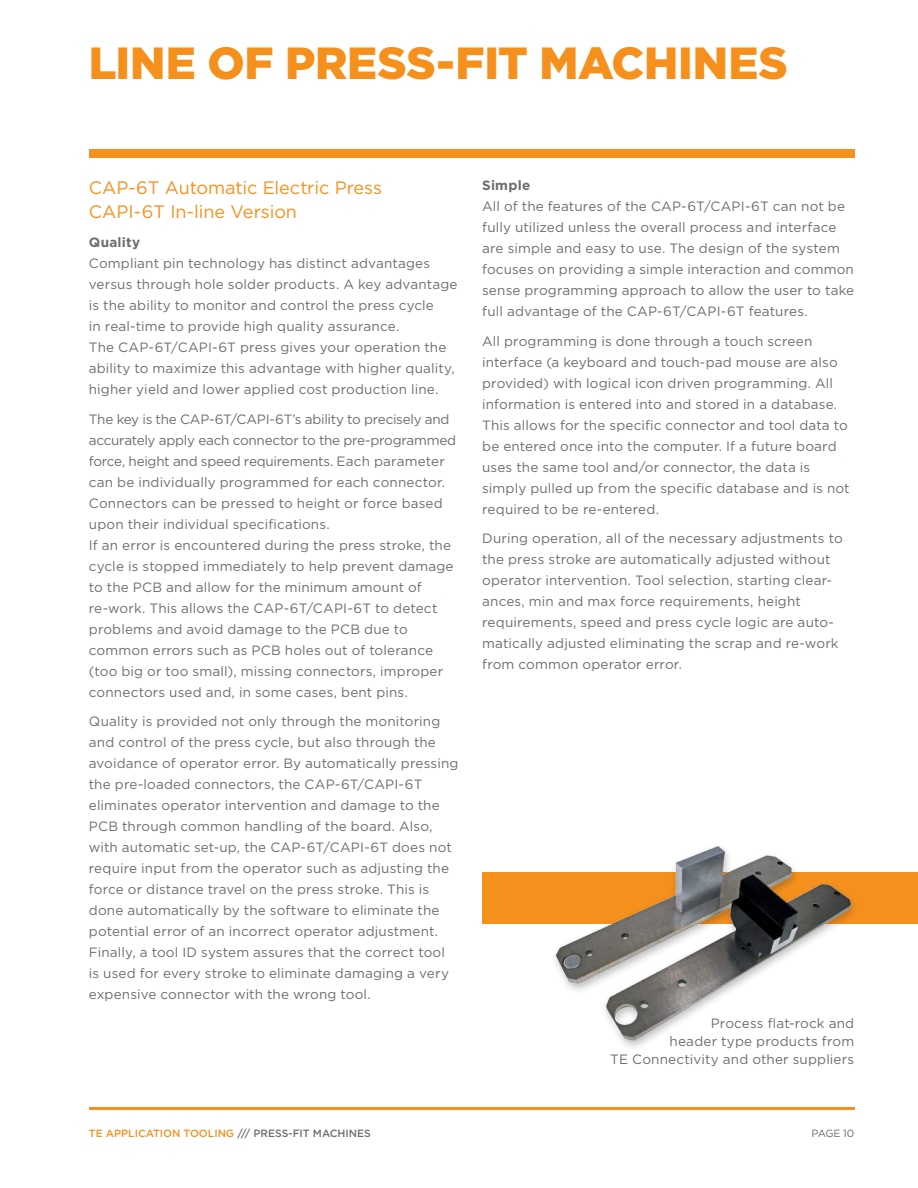
<style>
.page{position:relative;width:918px;height:1188px;background:#fff}
.page>*{position:absolute;margin:0;border:0;box-sizing:border-box;transform-origin:0 0}
.t1{font:900 45px "Gotham";color:#f6901d}
.t2{font:18px/24px "Gotham";letter-spacing:-.005em;color:#f6901d}
.t3{font:13.5px/21px "Gotham";letter-spacing:.01em;color:#6c6e70}
.t4{font:700 13.5px "Gotham";letter-spacing:.015em;color:#6c6e70}
.t5{font:500 10.5px "Gotham";color:#f6901d}
.t6{font:10.5px "Gotham";letter-spacing:-.04em;color:#6c6e70}
.s1{color:#6c6e70}
</style>
<div class="page">
<hr style="left:89px;top:1107px;width:765px;height:2px;background:#f6901d">
<div style="left:89px;top:150px;width:765px;height:8px;background:#f6901d"></div>
<div style="left:482px;top:873px;width:436px;height:51px;background:#f6901d"></div>
<div style="left:550px;top:843px;width:310px;height:209px;background:#221f1f;opacity:.3"></div>
<img style="left:552px;top:843px;width:306px;height:204px">
<h1 class="t1" style="left:89px;top:43px;width:701px">LINE OF PRESS-FIT MACHINES</h1>
<h2 class="t2" style="left:89px;top:176px;width:295px">CAP-6T Automatic Electric Press<br>CAPI-6T In-line Version</h2>
<p class="t4" style="left:89px;top:237px;width:53px">Quality</p>
<p class="t3" style="left:89px;top:254px;width:370px">Compliant pin technology has distinct advantages versus through hole solder products. A key advantage is the ability to monitor and control the press cycle<br>in real-time to provide high quality assurance.<br>The CAP-6T/CAPI-6T press gives your operation the ability to maximize this advantage with higher quality, higher yield and lower applied cost production line.</p>
<p class="t3" style="left:89px;top:409px;width:369px">The key is the CAP-6T/CAPI-6T’s ability to precisely and accurately apply each connector to the pre-programmed force, height and speed requirements. Each parameter can be individually programmed for each connector.<br>Connectors can be pressed to height or force based upon their individual specifications.<br>If an error is encountered during the press stroke, the cycle is stopped immediately to help prevent damage to the PCB and allow for the minimum amount of re-work. This allows the CAP-6T/CAPI-6T to detect problems and avoid damage to the PCB due to common errors such as PCB holes out of tolerance (too big or too small), missing connectors, improper connectors used and, in some cases, bent pins.</p>
<p class="t3" style="left:89px;top:712px;width:371px">Quality is provided not only through the monitoring and control of the press cycle, but also through the avoidance of operator error. By automatically pressing the pre-loaded connectors, the CAP-6T/CAPI-6T eliminates operator intervention and damage to the PCB through common handling of the board. Also, with automatic set-up, the CAP-6T/CAPI-6T does not require input from the operator such as adjusting the force or distance travel on the press stroke. This is done automatically by the software to eliminate the potential error of an incorrect operator adjustment.<br>Finally, a tool ID system assures that the correct tool is used for every stroke to eliminate damaging a very expensive connector with the wrong tool.</p>
<p class="t4" style="left:482px;top:179px;width:50px">Simple</p>
<p class="t3" style="left:482px;top:197px;width:374px">All of the features of the CAP-6T/CAPI-6T can not be fully utilized unless the overall process and interface are simple and easy to use. The design of the system focuses on providing a simple interaction and common sense programming approach to allow the user to take full advantage of the CAP-6T/CAPI-6T features.</p>
<p class="t3" style="left:482px;top:331px;width:369px">All programming is done through a touch screen interface (a keyboard and touch-pad mouse are also provided) with logical icon driven programming. All information is entered into and stored in a database.<br>This allows for the specific connector and tool data to be entered once into the computer. If a future board uses the same tool and/or connector, the data is simply pulled up from the specific database and is not required to be re-entered.</p>
<p class="t3" style="left:482px;top:529px;width:362px">During operation, all of the necessary adjustments to the press stroke are automatically adjusted without operator intervention. Tool selection, starting clear&shy;ances, min and max force requirements, height requirements, speed and press cycle logic are auto&shy;matically adjusted eliminating the scrap and re-work from common operator error.</p>
<p class="t3" style="left:610px;top:1015px;width:245px;line-height:18px;text-align:right">Process flat-rock and<br>header type products from<br>TE Connectivity and other suppliers</p>
<p class="t5" style="left:89px;top:1128px;width:284px">TE APPLICATION TOOLING <span class="s1">/// PRESS-FIT MACHINES</span></p>
<p class="t6" style="left:812px;top:1128px;width:44px">PAGE 10</p>
</div>
